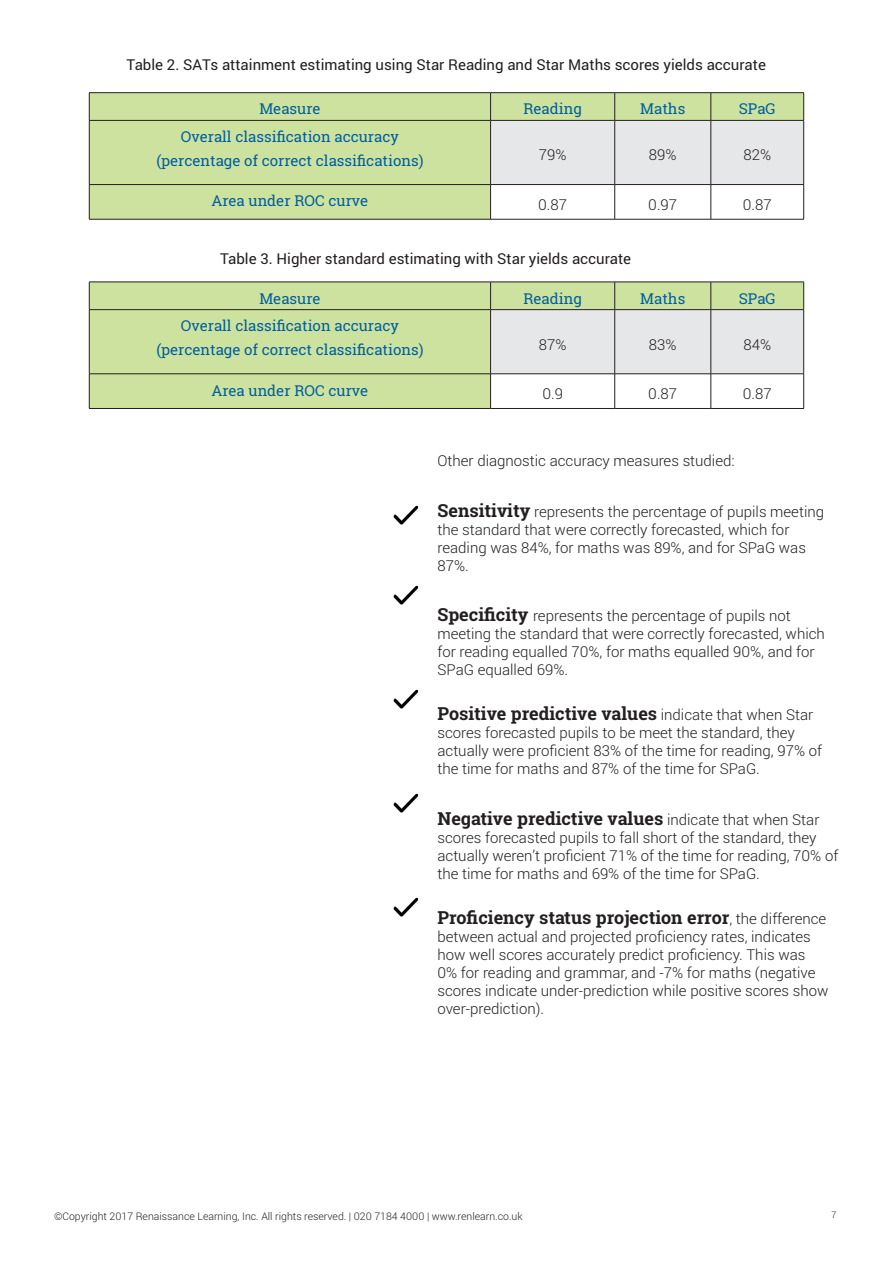
<style>
.page{position:relative;width:893px;height:1263px;background:#fff}
.page>*{position:absolute;margin:0;border:0;box-sizing:border-box;transform-origin:0 0}
.content{font:700 18px "Roboto Slab";color:#231f20}
.content-2{font:300 15px/18px "Roboto";color:#231f20}
.content-3{font:15px "Roboto Slab";color:#005e9e}
.content-4{font:15px "Roboto";color:#231f20}
.t1{font:300 10.5px "Roboto";color:#231f20}
.t2{font:300 9px "Roboto";color:#231f20}
.s1{font-family:"Roboto Slab";font-weight:700;font-size:18px}
.s2{font-family:"Roboto";font-weight:300;font-size:15px}
</style>
<div class="page">
<div style="left:90px;top:93px;width:400px;height:126px;background:#cde29e"></div>
<hr style="left:89px;top:92px;width:402px;height:1px;background:#231f20">
<svg style="left:89px;top:93px;width:1px;height:27px"></svg>
<hr style="left:491px;top:92px;width:124px;height:1px;background:#231f20">
<hr style="left:615px;top:92px;width:96px;height:1px;background:#231f20">
<hr style="left:711px;top:92px;width:93px;height:1px;background:#231f20">
<svg style="left:490px;top:93px;width:314px;height:126px"></svg>
<hr style="left:89px;top:120px;width:402px;height:1px;background:#231f20">
<hr style="left:89px;top:121px;width:1px;height:63px;background:#231f20">
<hr style="left:491px;top:120px;width:124px;height:1px;background:#231f20">
<hr style="left:490px;top:121px;width:1px;height:63px;background:#231f20">
<hr style="left:615px;top:120px;width:96px;height:1px;background:#231f20">
<hr style="left:614px;top:121px;width:1px;height:63px;background:#231f20">
<hr style="left:711px;top:120px;width:93px;height:1px;background:#231f20">
<hr style="left:711px;top:121px;width:1px;height:63px;background:#231f20">
<hr style="left:803px;top:121px;width:1px;height:63px;background:#231f20">
<hr style="left:89px;top:184px;width:402px;height:1px;background:#231f20">
<hr style="left:89px;top:185px;width:1px;height:34px;background:#231f20">
<hr style="left:491px;top:184px;width:124px;height:1px;background:#231f20">
<hr style="left:490px;top:185px;width:1px;height:34px;background:#231f20">
<hr style="left:615px;top:184px;width:96px;height:1px;background:#231f20">
<hr style="left:614px;top:185px;width:1px;height:34px;background:#231f20">
<hr style="left:711px;top:184px;width:93px;height:1px;background:#231f20">
<hr style="left:711px;top:185px;width:1px;height:34px;background:#231f20">
<hr style="left:803px;top:185px;width:1px;height:34px;background:#231f20">
<hr style="left:89px;top:219px;width:402px;height:1px;background:#231f20">
<hr style="left:491px;top:219px;width:124px;height:1px;background:#231f20">
<hr style="left:615px;top:219px;width:96px;height:1px;background:#231f20">
<hr style="left:711px;top:219px;width:93px;height:1px;background:#231f20">
<div style="left:90px;top:283px;width:400px;height:125px;background:#cde29e"></div>
<hr style="left:89px;top:282px;width:402px;height:1px;background:#231f20">
<svg style="left:89px;top:282px;width:1px;height:27px"></svg>
<svg style="left:490px;top:282px;width:314px;height:126px"></svg>
<hr style="left:89px;top:309px;width:402px;height:1px;background:#231f20">
<hr style="left:89px;top:310px;width:1px;height:64px;background:#231f20">
<hr style="left:491px;top:309px;width:124px;height:1px;background:#231f20">
<hr style="left:490px;top:310px;width:1px;height:64px;background:#231f20">
<hr style="left:615px;top:309px;width:96px;height:1px;background:#231f20">
<hr style="left:614px;top:310px;width:1px;height:64px;background:#231f20">
<hr style="left:711px;top:309px;width:93px;height:1px;background:#231f20">
<hr style="left:711px;top:310px;width:1px;height:64px;background:#231f20">
<hr style="left:803px;top:310px;width:1px;height:64px;background:#231f20">
<hr style="left:89px;top:373px;width:402px;height:1px;background:#231f20">
<hr style="left:89px;top:374px;width:1px;height:34px;background:#231f20">
<hr style="left:491px;top:373px;width:124px;height:1px;background:#231f20">
<hr style="left:490px;top:374px;width:1px;height:34px;background:#231f20">
<hr style="left:615px;top:373px;width:96px;height:1px;background:#231f20">
<hr style="left:614px;top:374px;width:1px;height:34px;background:#231f20">
<hr style="left:711px;top:373px;width:93px;height:1px;background:#231f20">
<hr style="left:711px;top:374px;width:1px;height:34px;background:#231f20">
<hr style="left:803px;top:374px;width:1px;height:34px;background:#231f20">
<hr style="left:89px;top:408px;width:402px;height:1px;background:#231f20">
<hr style="left:491px;top:408px;width:124px;height:1px;background:#231f20">
<hr style="left:615px;top:408px;width:96px;height:1px;background:#231f20">
<hr style="left:711px;top:408px;width:93px;height:1px;background:#231f20">
<img style="left:394px;top:505px;width:24px;height:20px">
<img style="left:394px;top:585px;width:24px;height:20px">
<img style="left:394px;top:689px;width:24px;height:20px">
<img style="left:394px;top:793px;width:24px;height:20px">
<img style="left:394px;top:897px;width:24px;height:19px">
<p class="content-4" style="left:127px;top:54px;width:641px">Table 2. SATs attainment estimating using Star Reading and Star Maths scores yields accurate</p>
<p class="content-3" style="left:259px;top:99px;width:63px">Measure</p>
<p class="content-3" style="left:523px;top:99px;width:60px">Reading</p>
<p class="content-3" style="left:640px;top:99px;width:47px">Maths</p>
<p class="content-3" style="left:739px;top:99px;width:39px">SPaG</p>
<p class="content-3" style="left:181px;top:126px;width:220px">Overall classification accuracy</p>
<p class="content-3" style="left:156px;top:150px;width:269px">(percentage of correct classifications)</p>
<p class="content-2" style="left:539px;top:145px;width:29px">79%</p>
<p class="content-2" style="left:649px;top:145px;width:29px">89%</p>
<p class="content-2" style="left:743px;top:145px;width:29px">82%</p>
<p class="content-3" style="left:211px;top:191px;width:158px">Area under ROC curve</p>
<p class="content-2" style="left:538px;top:195px;width:30px">0.87</p>
<p class="content-2" style="left:648px;top:195px;width:30px">0.97</p>
<p class="content-2" style="left:743px;top:195px;width:30px">0.87</p>
<p class="content-4" style="left:220px;top:249px;width:413px">Table 3. Higher standard estimating with Star yields accurate</p>
<p class="content-3" style="left:259px;top:288px;width:63px">Measure</p>
<p class="content-3" style="left:523px;top:288px;width:60px">Reading</p>
<p class="content-3" style="left:640px;top:288px;width:47px">Maths</p>
<p class="content-3" style="left:739px;top:288px;width:39px">SPaG</p>
<p class="content-3" style="left:181px;top:316px;width:220px">Overall classification accuracy</p>
<p class="content-3" style="left:156px;top:339px;width:269px">(percentage of correct classifications)</p>
<p class="content-2" style="left:539px;top:335px;width:29px">87%</p>
<p class="content-2" style="left:649px;top:335px;width:29px">83%</p>
<p class="content-2" style="left:743px;top:335px;width:29px">84%</p>
<p class="content-3" style="left:211px;top:380px;width:158px">Area under ROC curve</p>
<p class="content-2" style="left:542px;top:384px;width:22px">0.9</p>
<p class="content-2" style="left:648px;top:384px;width:30px">0.87</p>
<p class="content-2" style="left:743px;top:384px;width:30px">0.87</p>
<p class="content-2" style="left:437px;top:452px;width:299px">Other diagnostic accuracy measures studied:</p>
<p class="content-2" style="left:437px;top:502px;width:388px"><span class="s1">Sensitivity</span> represents the percentage of pupils meeting the standard that were correctly forecasted, which for reading was 84%, for maths was 89%, and for SPaG was 87%.</p>
<p class="content-2" style="left:437px;top:606px;width:389px"><span class="s1">Specificity</span> represents the percentage of pupils not meeting the standard that were correctly forecasted, which for reading equalled 70%, for maths equalled 90%, and for SPaG equalled 69%.</p>
<p class="content" style="left:437px;top:701px;width:377px">Positive predictive values <span class="s2">indicate that when Star</span></p>
<p class="content-2" style="left:437px;top:723px;width:386px">scores forecasted pupils to be meet the standard, they actually were proficient 83% of the time for reading, 97% of the time for maths and 87% of the time for SPaG.</p>
<p class="content" style="left:437px;top:806px;width:383px">Negative predictive values <span class="s2">indicate that when Star</span></p>
<p class="content-2" style="left:437px;top:828px;width:402px">scores forecasted pupils to fall short of the standard, they actually weren’t proficient 71% of the time for reading, 70% of the time for maths and 69% of the time for SPaG.</p>
<p class="content" style="left:437px;top:905px;width:390px">Proficiency status projection error<span class="s2">, the difference</span></p>
<p class="content-2" style="left:437px;top:927px;width:392px">between actual and projected proficiency rates, indicates how well scores accurately predict proficiency. This was 0% for reading and grammar, and -7% for maths (negative scores indicate under-prediction while positive scores show over-prediction).</p>
<p class="t1" style="left:54px;top:1209px;width:470px">©Copyright 2017 Renaissance Learning, Inc. All rights reserved. | 020 7184 4000 | www.renlearn.co.uk</p>
<p class="t2" style="left:831px;top:1209px;width:6px">7</p>
</div>
